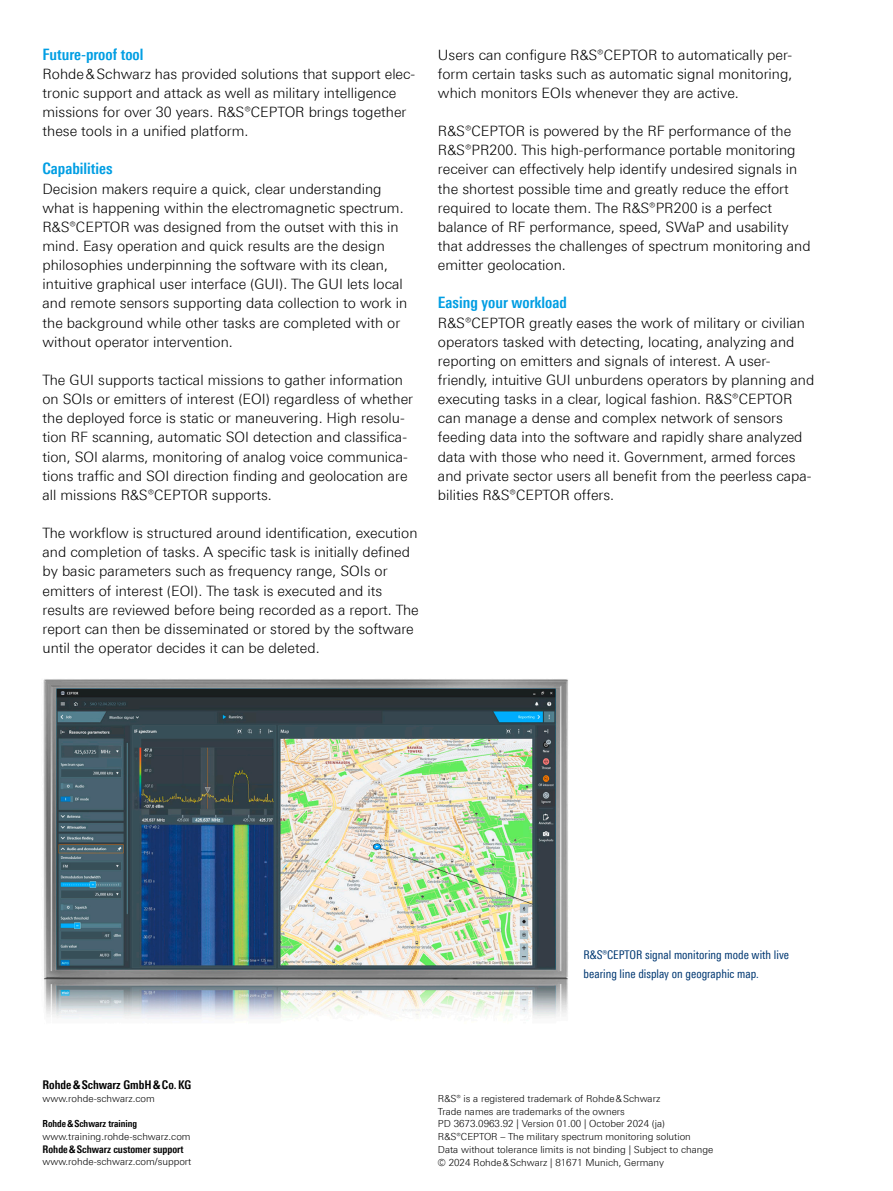
<style>
.page{position:relative;width:893px;height:1191px;background:#fff}
.page>*{position:absolute;margin:0;border:0;box-sizing:border-box;transform-origin:0 0}
.Absatzfett_cyan{font:700 condensed 15.75px "Linotype Universfor RS";color:#009ee3}
.Haupttext{font:300 14.25px/19.2px "Linotype Universfor RS";color:#000}
.Haupttext_ohne_Abstand{font:300 14.25px/19.2px "Linotype Universfor RS";color:#000}
.Bildunterschrift{font:condensed 12px/19.2px "Linotype Universfor RS";color:#003872}
.t1{font:700 condensed 12px "Linotype Universfor RS";color:#000}
.t2{font:700 condensed 10.5px "Linotype Universfor RS";color:#000}
.t3{font:300 9.75px/12.8px "Linotype Universfor RS";color:#000}
.t4{font:700 condensed 9.75px "Linotype Universfor RS";color:#000}
</style>
<div class="page">
<img style="left:43px;top:679px;width:525px;height:340px">
<p class="Absatzfett_cyan" style="left:43px;top:45px;width:102px">Future-proof tool</p>
<p class="Haupttext_ohne_Abstand" style="left:43px;top:64px;width:374px">Rohde&amp;Schwarz has provided solutions that support elec&shy;tronic support and attack as well as military intelligence missions for over 30 years. R&amp;S®CEPTOR brings together these tools in a unified platform.</p>
<p class="Absatzfett_cyan" style="left:43px;top:159px;width:71px">Capabilities</p>
<p class="Haupttext_ohne_Abstand" style="left:43px;top:179px;width:366px">Decision makers require a quick, clear understanding what is happening within the electromagnetic spectrum.<br>R&amp;S®CEPTOR was designed from the outset with this in mind. Easy operation and quick results are the design philosophies underpinning the software with its clean, intuitive graphical user interface (GUI). The GUI lets local and remote sensors supporting data collection to work in the background while other tasks are completed with or without operator intervention.</p>
<p class="Haupttext" style="left:43px;top:370px;width:372px">The GUI supports tactical missions to gather information on SOIs or emitters of interest (EOI) regardless of whether the deployed force is static or maneuvering. High resolu&shy;tion RF scanning, automatic SOI detection and classifica&shy;tion, SOI alarms, monitoring of analog voice communica&shy;tions traffic and SOI direction finding and geolocation are all missions R&amp;S®CEPTOR supports.</p>
<p class="Haupttext" style="left:43px;top:523px;width:378px">The workflow is structured around identification, execution and completion of tasks. A specific task is initially defined by basic parameters such as frequency range, SOIs or emitters of interest (EOI). The task is executed and its results are reviewed before being recorded as a report. The report can then be disseminated or stored by the software until the operator decides it can be deleted.</p>
<p class="Haupttext" style="left:438px;top:45px;width:356px;text-align:justify">Users can configure R&amp;S®CEPTOR to automatically per&shy;form certain tasks such as automatic signal monitoring, which monitors EOIs whenever they are active.</p>
<p class="Haupttext" style="left:438px;top:121px;width:374px">R&amp;S®CEPTOR is powered by the RF performance of the R&amp;S®PR200. This high-performance portable monitoring receiver can effectively help identify undesired signals in the shortest possible time and greatly reduce the effort required to locate them. The R&amp;S®PR200 is a perfect balance of RF performance, speed, SWaP and usability that addresses the challenges of spectrum monitoring and emitter geolocation.</p>
<p class="Absatzfett_cyan" style="left:438px;top:293px;width:130px">Easing your workload</p>
<p class="Haupttext_ohne_Abstand" style="left:438px;top:313px;width:378px">R&amp;S®CEPTOR greatly eases the work of military or civilian operators tasked with detecting, locating, analyzing and reporting on emitters and signals of interest. A user&shy;friendly, intuitive GUI unburdens operators by planning and executing tasks in a clear, logical fashion. R&amp;S®CEPTOR can manage a dense and complex network of sensors feeding data into the software and rapidly share analyzed data with those who need it. Government, armed forces and private sector users all benefit from the peerless capa&shy;bilities R&amp;S®CEPTOR offers.</p>
<p class="t1" style="left:43px;top:1078px;width:150px">Rohde&amp;Schwarz GmbH&amp;Co.KG</p>
<p class="t3" style="left:43px;top:1092px;width:114px">www.rohde-schwarz.com</p>
<p class="t4" style="left:43px;top:1118px;width:96px">Rohde&amp;Schwarz training</p>
<p class="t3" style="left:43px;top:1130px;width:150px">www.training.rohde-schwarz.com</p>
<p class="t2" style="left:43px;top:1142px;width:143px">Rohde&amp;Schwarz customer support</p>
<p class="t3" style="left:43px;top:1155px;width:150px">www.rohde-schwarz.com/support</p>
<p class="Bildunterschrift" style="left:584px;top:945px;width:207px">R&amp;S®CEPTOR signal monitoring mode with live bearing line display on geographic map.</p>
<p class="t3" style="left:438px;top:1092px;width:277px">R&amp;S® is a registered trademark of Rohde&amp;Schwarz<br>Trade names are trademarks of the owners<br>PD 3673.0963.92 | Version 01.00 | October 2024 (ja)<br>R&amp;S®CEPTOR – The military spectrum monitoring solution Data without tolerance limits is not binding | Subject to change © 2024 Rohde&amp;Schwarz | 81671 Munich, Germany</p>
</div>
